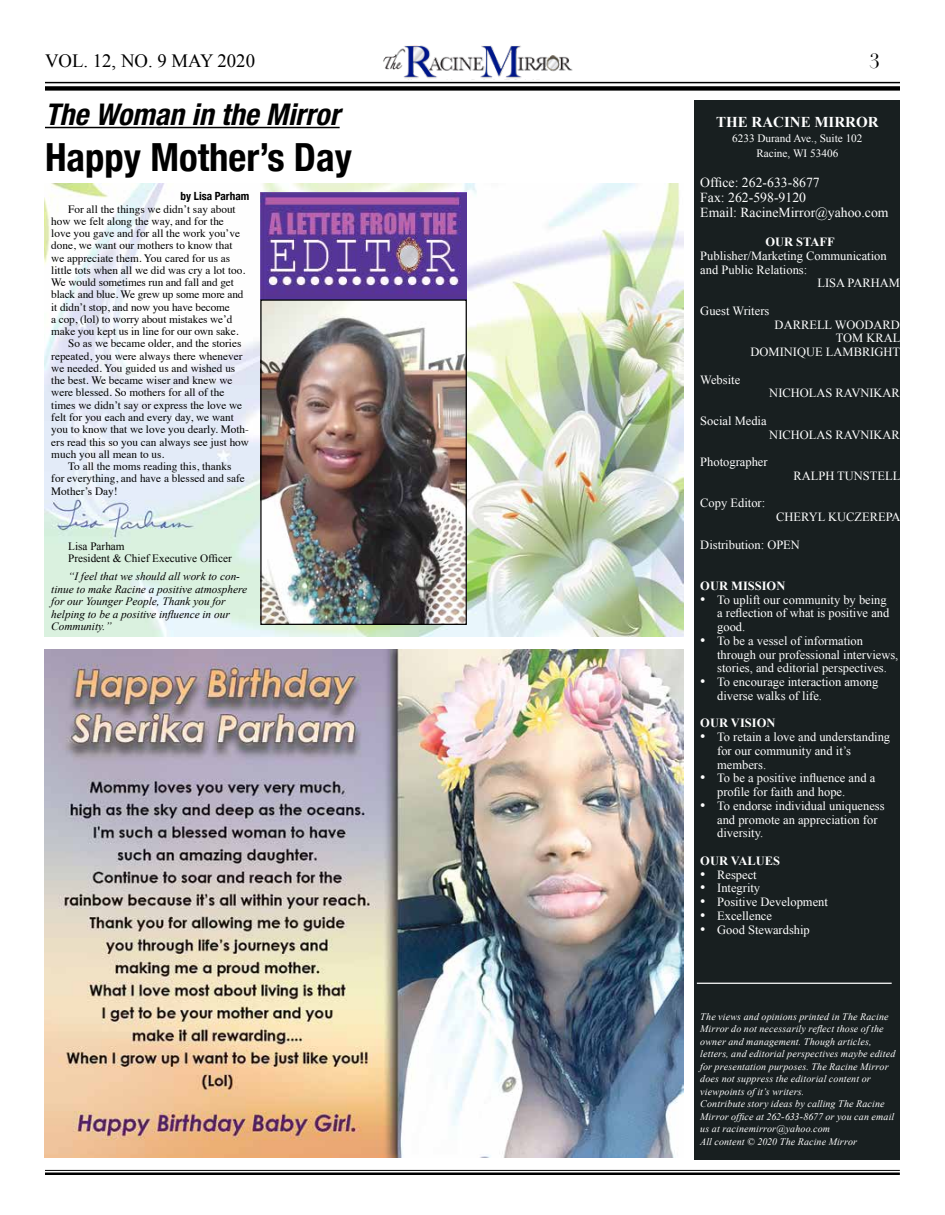
<style>
.page{position:relative;width:945px;height:1215px;background:#fff}
.page>*{position:absolute;margin:0;border:0;box-sizing:border-box;transform-origin:0 0}
.t1{font:700 condensed 38.75px "Helvetica Neue";color:#000}
.t2{font:italic 700 condensed 30px "Helvetica Neue";color:#000}
.t3{font:20px "Didot";color:#000}
.t4{font:18.75px "Times New Roman";color:#000}
.t5{font:700 15px "Times New Roman";color:#fff}
.t6{font:13.75px/15px "Times New Roman";color:#fff}
.t7{font:12.5px/13.8px "Times New Roman";color:#fff}
.t8{font:700 12.5px "Times New Roman";color:#fff}
.t9{font:11.25px "Times";color:#000}
.t10{font:italic 11.25px/12.5px "Times New Roman";color:#000}
.t11{font:11.25px/12.5px "Times New Roman";color:#000}
.t12{font:11.25px/15px "Times New Roman";color:#fff;text-align:center}
.t13{font:700 condensed 11.25px "Helvetica Neue";color:#000}
.t14{font:italic 10px/12.5px "Times New Roman";letter-spacing:.015em;color:#fff}
.s1{font-size:15px}
</style>
<div class="page">
<img style="left:383px;top:45px;width:190px;height:33px">
<hr style="left:45px;top:82px;width:855px;height:1px;background:#000">
<div style="left:45px;top:86px;width:855px;height:5px;background:#000"></div>
<hr style="left:45px;top:1170px;width:855px;height:1px;background:#000">
<hr style="left:45px;top:1172px;width:855px;height:3px;background:#000">
<img style="left:45px;top:183px;width:638px;height:453px">
<div style="left:695px;top:101px;width:205px;height:1059px;background:#181f20"></div>
<hr style="left:697px;top:983px;width:195px;height:1px;background:#fff">
<hr style="left:45px;top:127px;width:295px;height:1px;background:#000">
<img style="left:261px;top:193px;width:205px;height:430px">
<div style="left:260px;top:299px;width:207px;height:326px;border:1px solid #000"></div>
<img style="left:45px;top:650px;width:638px;height:507px">
<h3 class="t4" style="left:45px;top:48px;width:212px">VOL. 12, NO. 9 MAY 2020</h3>
<h3 class="t3" style="left:869px;top:49px;width:12px">3</h3>
<h2 class="t2" style="left:45px;top:96px;width:296px">The Woman in the Mirror</h2>
<h1 class="t1" style="left:45px;top:125px;width:308px">Happy Mother’s Day</h1>
<p class="t13" style="left:181px;top:187px;width:70px">by Lisa Parham</p>
<p class="t9" style="left:68px;top:198px;width:169px">For all the things we didn’t say about</p>
<p class="t9" style="left:51px;top:211px;width:174px">how we felt along the way, and for the</p>
<p class="t9" style="left:51px;top:223px;width:190px">love you gave and for all the work you’ve</p>
<p class="t9" style="left:51px;top:235px;width:183px">done, we want our mothers to know that</p>
<p class="t9" style="left:51px;top:247px;width:181px">we appreciate them. You cared for us as</p>
<p class="t9" style="left:51px;top:260px;width:196px">little tots when all we did was cry a lot too.</p>
<p class="t9" style="left:51px;top:272px;width:184px">We would sometimes run and fall and get</p>
<p class="t9" style="left:51px;top:284px;width:194px">black and blue. We grew up some more and</p>
<p class="t9" style="left:51px;top:296px;width:180px">it didn’t stop, and now you have become</p>
<p class="t9" style="left:51px;top:309px;width:183px">a cop, (lol) to worry about mistakes we’d</p>
<p class="t9" style="left:51px;top:321px;width:189px">make you kept us in line for our own sake.</p>
<p class="t9" style="left:68px;top:333px;width:175px">So as we became older, and the stories</p>
<p class="t9" style="left:51px;top:345px;width:193px">repeated, you were always there whenever</p>
<p class="t9" style="left:51px;top:358px;width:186px">we needed. You guided us and wished us</p>
<p class="t9" style="left:51px;top:370px;width:183px">the best. We became wiser and knew we</p>
<p class="t9" style="left:51px;top:382px;width:175px">were blessed. So mothers for all of the</p>
<p class="t9" style="left:51px;top:394px;width:193px">times we didn’t say or express the love we</p>
<p class="t9" style="left:51px;top:407px;width:184px">felt for you each and every day, we want</p>
<p class="t9" style="left:51px;top:419px;width:199px">you to know that we love you dearly. Moth-</p>
<p class="t9" style="left:51px;top:431px;width:199px">ers read this so you can always see just how</p>
<p class="t9" style="left:51px;top:443px;width:115px">much you all mean to us.</p>
<p class="t9" style="left:68px;top:456px;width:165px">To all the moms reading this, thanks</p>
<p class="t9" style="left:51px;top:468px;width:195px">for everything, and have a blessed and safe</p>
<p class="t9" style="left:51px;top:480px;width:68px">Mother’s Day!</p>
<p class="t11" style="left:68px;top:539px;width:165px">Lisa Parham<br>President &amp; Chief Executive Officer</p>
<p class="t10" style="left:51px;top:570px;width:197px;text-indent:17px">“I feel that we should all work to con&shy;tinue to make Racine a positive atmosphere for our Younger People, Thank you for helping to be a positive influence in our Community.”</p>
<h3 class="t5" style="left:716px;top:112px;width:164px">THE RACINE MIRROR</h3>
<p class="t12" style="left:732px;top:131px;width:132px">6233 Durand Ave., Suite 102<br>Racine, WI 53406</p>
<p class="t6" style="left:700px;top:175px;width:190px">Office: 262-633-8677<br>Fax: 262-598-9120<br>Email: RacineMirror@yahoo.com</p>
<p class="t8" style="left:765px;top:233px;width:71px">OUR STAFF</p>
<p class="t7" style="left:700px;top:249px;width:188px">Publisher/Marketing Communication</p>
<p class="t7" style="left:700px;top:262px;width:108px">and Public Relations:</p>
<p class="t7" style="left:817px;top:276px;width:84px">LISA PARHAM</p>
<p class="t7" style="left:700px;top:304px;width:71px">Guest Writers</p>
<p class="t7" style="left:751px;top:317px;width:151px;text-align:right">DARRELL WOODARD<br>TOM KRAL<br>DOMINIQUE LAMBRIGHT</p>
<p class="t7" style="left:700px;top:372px;width:41px">Website</p>
<p class="t7" style="left:769px;top:386px;width:132px">NICHOLAS RAVNIKAR</p>
<p class="t7" style="left:700px;top:414px;width:68px">Social Media</p>
<p class="t7" style="left:769px;top:427px;width:132px">NICHOLAS RAVNIKAR</p>
<p class="t7" style="left:700px;top:455px;width:69px">Photographer</p>
<p class="t7" style="left:793px;top:469px;width:109px">RALPH TUNSTELL</p>
<p class="t7" style="left:700px;top:496px;width:66px">Copy Editor:</p>
<p class="t7" style="left:776px;top:510px;width:126px">CHERYL KUCZEREPA</p>
<p class="t7" style="left:700px;top:537px;width:101px">Distribution: OPEN</p>
<p class="t8" style="left:700px;top:577px;width:87px">OUR MISSION</p>
<p class="t7" style="left:717px;top:592px;width:174px;text-indent:-17px"><span class="s1">•</span> To uplift our community by being a reflection of what is positive and good.</p>
<p class="t7" style="left:717px;top:634px;width:183px;text-indent:-17px"><span class="s1">•</span> To be a vessel of information through our professional interviews, stories, and editorial perspectives.</p>
<p class="t7" style="left:717px;top:675px;width:163px;text-indent:-17px"><span class="s1">•</span> To encourage interaction among diverse walks of life.</p>
<p class="t8" style="left:700px;top:715px;width:77px">OUR VISION</p>
<p class="t7" style="left:717px;top:730px;width:175px;text-indent:-17px"><span class="s1">•</span> To retain a love and understanding for our community and it’s members.</p>
<p class="t7" style="left:717px;top:771px;width:160px;text-indent:-17px"><span class="s1">•</span> To be a positive influence and a profile for faith and hope.</p>
<p class="t7" style="left:717px;top:799px;width:169px;text-indent:-17px"><span class="s1">•</span> To endorse individual uniqueness and promote an appreciation for diversity.</p>
<p class="t8" style="left:700px;top:852px;width:81px">OUR VALUES</p>
<p class="t7" style="left:700px;top:867px;width:58px"><span class="s1">•</span> Respect</p>
<p class="t7" style="left:700px;top:881px;width:61px"><span class="s1">•</span> Integrity</p>
<p class="t7" style="left:700px;top:895px;width:129px"><span class="s1">•</span> Positive Development</p>
<p class="t7" style="left:700px;top:909px;width:73px"><span class="s1">•</span> Excellence</p>
<p class="t7" style="left:700px;top:922px;width:111px"><span class="s1">•</span> Good Stewardship</p>
<p class="t14" style="left:700px;top:1010px;width:197px">The views and opinions printed in The Racine Mirror do not necessarily reflect those of the owner and management. Though articles, letters, and editorial perspectives maybe edited for presentation purposes. The Racine Mirror does not suppress the editorial content or viewpoints of it’s writers.<br>Contribute story ideas by calling The Racine Mirror office at 262-633-8677 or you can email us at racinemirror@yahoo.com<br>All content © 2020 The Racine Mirror</p>
</div>
